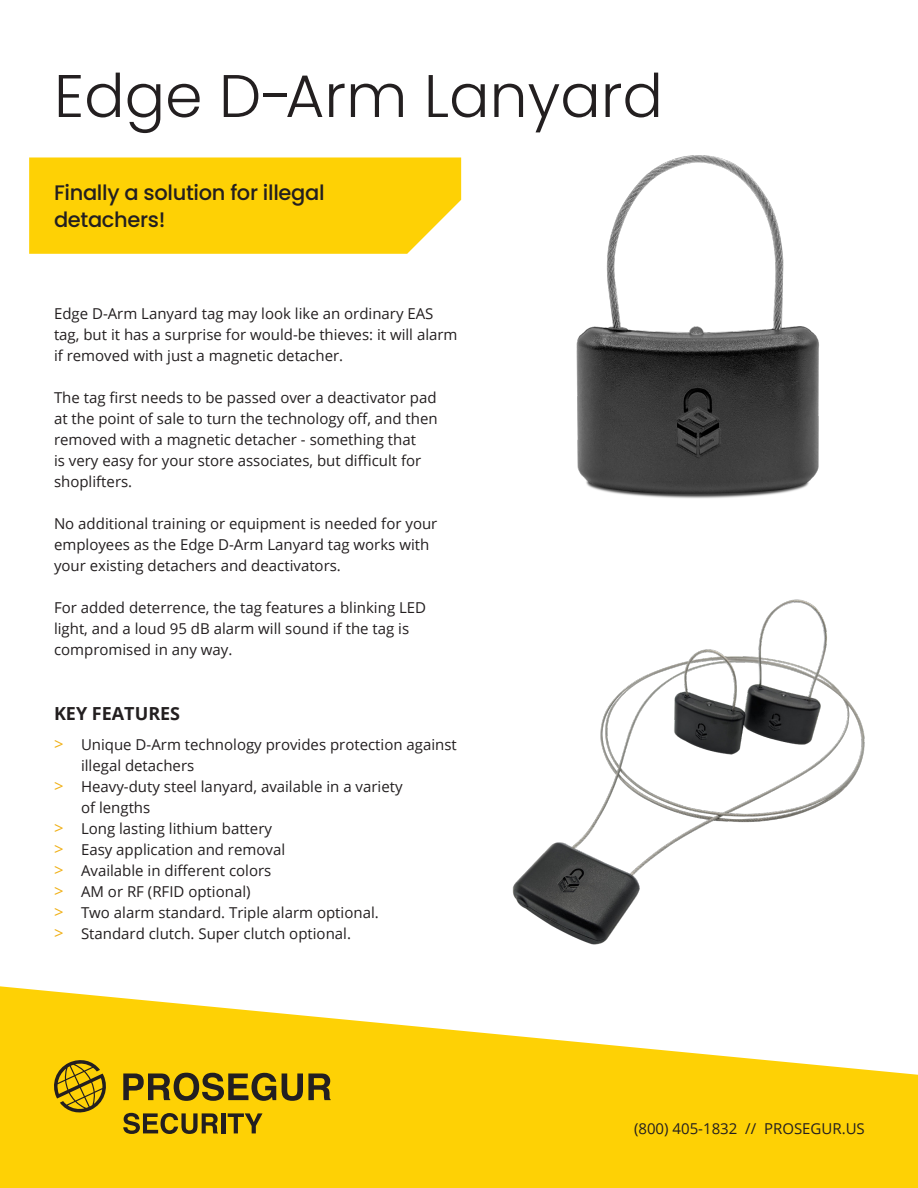
<style>
.page{position:relative;width:918px;height:1188px;background:#fff}
.page>*{position:absolute;margin:0;border:0;box-sizing:border-box;transform-origin:0 0}
.t1{font:300 60px "Poppins";color:#231f20}
.t2{font:500 21px/27px "Poppins";letter-spacing:-.015em;color:#231f20}
.t3{font:700 18px "Open Sans";color:#231f20}
.t4{font:15px/21px "Open Sans";color:#231f20}
.s1{font-size:16.5px;color:#f0af13}
</style>
<div class="page">
<div style="left:29px;top:157px;width:432px;height:97px;background:#fed105"></div>
<svg style="left:0;top:986px;width:918px;height:202px;fill:#fed105"></svg>
<svg style="left:54px;top:1060px;width:277px;height:74px;background:#c8a50b"></svg>
<img style="left:576px;top:155px;width:243px;height:344px">
<img style="left:512px;top:599px;width:353px;height:346px">
<p class="t1" style="left:54px;top:61px;width:610px">Edge D-Arm Lanyard</p>
<p class="t2" style="left:54px;top:179px;width:272px">Finally a solution for illegal detachers!</p>
<p class="t4" style="left:54px;top:303px;width:405px">Edge D-Arm Lanyard tag may look like an ordinary EAS tag, but it has a surprise for would-be thieves: it will alarm if removed with just a magnetic detacher.</p>
<p class="t4" style="left:54px;top:387px;width:385px">The tag first needs to be passed over a deactivator pad at the point of sale to turn the technology off, and then removed with a magnetic detacher - something that<br>is very easy for your store associates, but difficult for shoplifters.</p>
<p class="t4" style="left:54px;top:513px;width:385px">No additional training or equipment is needed for your employees as the Edge D-Arm Lanyard tag works with your existing detachers and deactivators.</p>
<p class="t4" style="left:54px;top:597px;width:374px">For added deterrence, the tag features a blinking LED light, and a loud 95 dB alarm will sound if the tag is compromised in any way.</p>
<p class="t3" style="left:54px;top:701px;width:128px">KEY FEATURES</p>
<p class="t4" style="left:81px;top:733px;width:377px;text-indent:-27px"><span class="s1">&gt;</span> Unique D-Arm technology provides protection against illegal detachers</p>
<p class="t4" style="left:81px;top:775px;width:323px;text-indent:-27px"><span class="s1">&gt;</span> Heavy-duty steel lanyard, available in a variety of lengths</p>
<p class="t4" style="left:54px;top:817px;width:220px"><span class="s1">&gt;</span> Long lasting lithium battery</p>
<p class="t4" style="left:54px;top:838px;width:233px"><span class="s1">&gt;</span> Easy application and removal</p>
<p class="t4" style="left:54px;top:859px;width:219px"><span class="s1">&gt;</span> Available in different colors</p>
<p class="t4" style="left:54px;top:880px;width:198px"><span class="s1">&gt;</span> AM or RF (RFID optional)</p>
<p class="t4" style="left:54px;top:901px;width:326px"><span class="s1">&gt;</span> Two alarm standard. Triple alarm optional.</p>
<p class="t4" style="left:54px;top:922px;width:299px"><span class="s1">&gt;</span> Standard clutch. Super clutch optional.</p>
<p class="t4" style="left:634px;top:1118px;width:232px">(800) 405-1832 // PROSEGUR.US</p>
</div>
